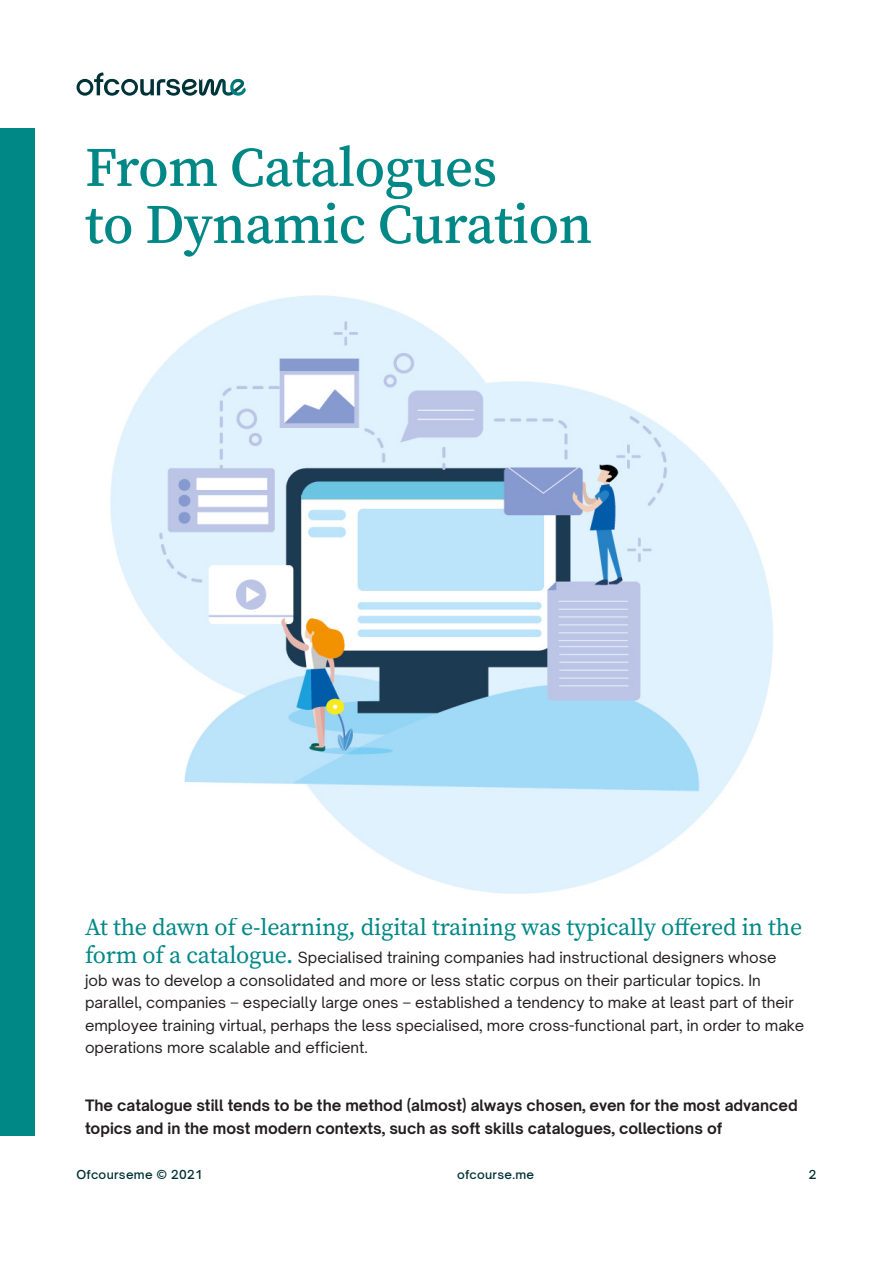
<style>
.page{position:relative;width:893px;height:1263px;background:#fff}
.page>*{position:absolute;margin:0;border:0;box-sizing:border-box;transform-origin:0 0}
.t1{font:55.5px "Source Serif Variable";letter-spacing:-.005em;color:#008887}
.t2{font:24px "Source Serif Pro";letter-spacing:-.01em;color:#008887}
.t3{font:15px/22.5px "Open Sauce Two";color:#231f20}
.t4{font:700 15px/22.5px "Open Sauce Two";color:#231f20}
.t5{font:500 12px "Open Sauce Two";letter-spacing:.025em;color:#003136}
.s1{font-family:"Source Serif Pro";font-size:24px;color:#008887}
</style>
<div class="page">
<svg style="left:77px;top:72px;width:169px;height:24px"></svg>
<img style="left:110px;top:295px;width:663px;height:599px">
<div style="left:0;top:128px;width:34px;height:1007px;background:#008887"></div>
<p class="t1" style="left:85px;top:130px;width:413px">From Catalogues</p>
<p class="t1" style="left:85px;top:187px;width:509px">to Dynamic Curation</p>
<p class="t2" style="left:85px;top:910px;width:719px">At the dawn of e-learning, digital training was typically offered in the</p>
<p class="t3" style="left:85px;top:946px;width:721px"><span class="s1">form of a catalogue.</span> Specialised training companies had instructional designers whose<br>job was to develop a consolidated and more or less static corpus on their particular topics. In parallel, companies – especially large ones – established a tendency to make at least part of their employee training virtual, perhaps the less specialised, more cross-functional part, in order to make operations more scalable and efficient.</p>
<p class="t4" style="left:85px;top:1094px;width:714px">The catalogue still tends to be the method (almost) always chosen, even for the most advanced topics and in the most modern contexts, such as soft skills catalogues, collections of</p>
<p class="t5" style="left:77px;top:1167px;width:128px">Ofcourseme © 2021</p>
<p class="t5" style="left:457px;top:1167px;width:79px">ofcourse.me</p>
<p class="t5" style="left:809px;top:1167px;width:9px">2</p>
</div>
